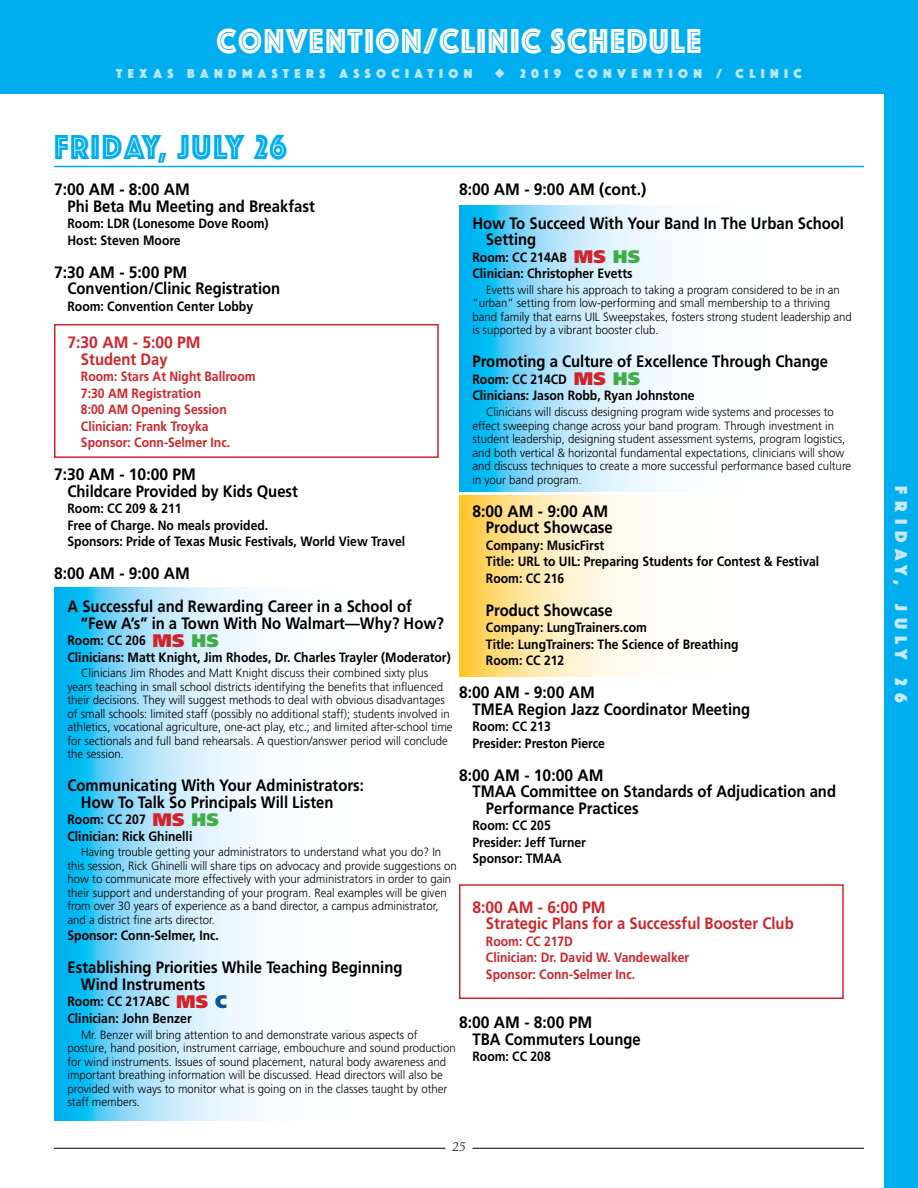
<style>
.page{position:relative;width:918px;height:1188px;background:#fff}
.page>*{position:absolute;margin:0;border:0;box-sizing:border-box;transform-origin:0 0}
.t1{font:36px "Phosphate Inline";letter-spacing:.05em;color:#fff;scale:.9 1}
.t2{font:36px "Phosphate Inline";letter-spacing:.05em;color:#00aeef;scale:.9 1}
.t3{font:18px "Phosphate Solid";letter-spacing:.4em;color:#c7eafb}
.t4{font:700 16.5px/16.5px "Frutiger";color:#000;scale:.95 1}
.t5{font:700 16.5px/16.5px "Frutiger";color:#000;scale:.9 1}
.t6{font:700 16.5px/16.5px "Frutiger";color:#d2232a;scale:.95 1}
.t7{font:700 13.5px/16.5px "Frutiger";color:#000;scale:.9 1}
.t8{font:700 13.5px/16.5px "Frutiger";color:#d2232a;scale:.9 1}
.t9{font:13.5px "Phosphate Solid";letter-spacing:.4em;color:#b9e6fa}
.t10{font:italic 13.5px "Berkeley";color:#000}
.t11{font:300 12px/13.5px "Frutiger";color:#000;scale:.95 1}
.s1{font-weight:900;font-size:18.15px;color:#d2232a}
.s2{font-weight:900;font-size:18.15px;color:#41ad49}
.s3{font-weight:900;font-size:18.15px;color:#085790}
</style>
<div class="page">
<div style="left:0;top:0;width:918px;height:94px;background:#00aeef"></div>
<div style="left:884px;top:94px;width:34px;height:1094px;background:#00aeef"></div>
<hr style="left:54px;top:1148px;width:392px;height:1px;background:#000">
<hr style="left:472px;top:1148px;width:392px;height:1px;background:#000">
<svg style="left:459px;top:496px;width:188px;height:180px;background:#ffe8ad"></svg>
<svg style="left:459px;top:205px;width:210px;height:286px;background:#93dcf8"></svg>
<svg style="left:54px;top:587px;width:210px;height:533px;background:#99dff9"></svg>
<hr style="left:54px;top:166px;width:810px;height:1px;background:#00aeef">
<div style="left:54px;top:324px;width:385px;height:134px;border:2px solid #d2232a"></div>
<div style="left:459px;top:884px;width:385px;height:115px;border:2px solid #d2232a"></div>
<h1 class="t1" style="left:217px;top:15px;width:540px">CONVENTION/CLINIC SCHEDULE</h1>
<p class="t9" style="left:116px;top:64px;width:358px">TEXAS BANDMASTERS ASSOCIATION</p>
<p class="t9" style="left:495px;top:64px;width:309px">◆ 2019 CONVENTION / CLINIC</p>
<h1 class="t2" style="left:54px;top:121px;width:261px">FRIDAY, JULY 26</h1>
<h3 class="t4" style="left:472px;top:172px;width:393px;line-height:33.8px;text-indent:-14px">8:00 AM - 9:00 AM (cont.)<br>How To Succeed With Your Band In The Urban School</h3>
<h3 class="t5" style="left:486px;top:231px;width:57px">Setting</h3>
<p class="t7" style="left:472px;top:249px;width:188px">Room: CC 214AB <span class="s1">MS</span> <span class="s2">HS<br></span>Clinician: Christopher Evetts</p>
<p class="t11" style="left:473px;top:283px;width:401px;text-indent:13px">Evetts will share his approach to taking a program considered to be in an “urban” setting from low-performing and small membership to a thriving band family that earns UIL Sweepstakes, fosters strong student leadership and is supported by a vibrant booster club.</p>
<h3 class="t5" style="left:472px;top:353px;width:397px">Promoting a Culture of Excellence Through Change</h3>
<p class="t7" style="left:472px;top:371px;width:248px">Room: CC 214CD <span class="s1">MS</span> <span class="s2">HS<br></span>Clinicians: Jason Robb, Ryan Johnstone</p>
<p class="t11" style="left:473px;top:405px;width:400px;text-indent:13px">Clinicians will discuss designing program wide systems and processes to effect sweeping change across your band program. Through investment in student leadership, designing student assessment systems, program logistics, and both vertical &amp; horizontal fundamental expectations, clinicians will show and discuss techniques to create a more successful performance based culture in your band program.</p>
<h3 class="t4" style="left:472px;top:503px;width:149px;text-align:right">8:00 AM - 9:00 AM<br>Product Showcase</h3>
<p class="t7" style="left:486px;top:537px;width:372px">Company: MusicFirst<br>Title: URL to UIL: Preparing Students for Contest &amp; Festival<br>Room: CC 216</p>
<h3 class="t5" style="left:486px;top:602px;width:142px">Product Showcase</h3>
<p class="t7" style="left:486px;top:619px;width:282px">Company: LungTrainers.com<br>Title: LungTrainers: The Science of Breathing<br>Room: CC 212</p>
<h3 class="t4" style="left:472px;top:684px;width:294px;text-indent:-14px">8:00 AM - 9:00 AM<br>TMEA Region Jazz Coordinator Meeting</h3>
<p class="t7" style="left:472px;top:718px;width:149px">Room: CC 213<br>Presider: Preston Pierce</p>
<h3 class="t4" style="left:459px;top:767px;width:154px">8:00 AM - 10:00 AM</h3>
<h3 class="t5" style="left:472px;top:783px;width:406px">TMAA Committee on Standards of Adjudication and</h3>
<h3 class="t5" style="left:486px;top:800px;width:171px">Performance Practices</h3>
<p class="t7" style="left:472px;top:817px;width:128px">Room: CC 205<br>Presider: Jeff Turner<br>Sponsor: TMAA</p>
<h3 class="t6" style="left:486px;top:899px;width:325px;text-indent:-13px">8:00 AM - 6:00 PM<br>Strategic Plans for a Successful Booster Club</h3>
<p class="t8" style="left:486px;top:933px;width:227px">Room: CC 217D<br>Clinician: Dr. David W. Vandewalker<br>Sponsor: Conn-Selmer Inc.</p>
<h3 class="t4" style="left:472px;top:1014px;width:179px;text-indent:-14px">8:00 AM - 8:00 PM<br>TBA Commuters Lounge</h3>
<p class="t7" style="left:472px;top:1048px;width:89px">Room: CC 208</p>
<h3 class="t4" style="left:68px;top:181px;width:262px;text-indent:-14px">7:00 AM - 8:00 AM<br>Phi Beta Mu Meeting and Breakfast</h3>
<p class="t7" style="left:68px;top:215px;width:225px">Room: LDR (Lonesome Dove Room)<br>Host: Steven Moore</p>
<h3 class="t4" style="left:68px;top:263px;width:226px;text-indent:-14px">7:30 AM - 5:00 PM<br>Convention/Clinic Registration</h3>
<p class="t7" style="left:68px;top:298px;width:208px">Room: Convention Center Lobby</p>
<h3 class="t6" style="left:81px;top:334px;width:128px;text-indent:-13px">7:30 AM - 5:00 PM<br>Student Day</h3>
<p class="t8" style="left:81px;top:368px;width:196px">Room: Stars At Night Ballroom<br>7:30 AM Registration<br>8:00 AM Opening Session<br>Clinician: Frank Troyka<br>Sponsor: Conn-Selmer Inc.</p>
<h3 class="t4" style="left:68px;top:466px;width:244px;text-indent:-14px">7:30 AM - 10:00 PM<br>Childcare Provided by Kids Quest</h3>
<p class="t7" style="left:68px;top:500px;width:377px">Room: CC 209 &amp; 211<br>Free of Charge. No meals provided.<br>Sponsors: Pride of Texas Music Festivals, World View Travel</p>
<h3 class="t4" style="left:68px;top:557px;width:364px;line-height:33px;text-indent:-14px">8:00 AM - 9:00 AM<br>A Successful and Rewarding Career in a School of</h3>
<h3 class="t5" style="left:81px;top:614px;width:405px">“Few A’s” in a Town With No Walmart—Why? How?</h3>
<p class="t7" style="left:68px;top:632px;width:427px">Room: CC 206 <span class="s1">MS</span> <span class="s2">HS<br></span>Clinicians: Matt Knight, Jim Rhodes, Dr. Charles Trayler (Moderator)</p>
<p class="t11" style="left:68px;top:666px;width:407px;text-indent:13px">Clinicians Jim Rhodes and Matt Knight discuss their combined sixty plus years teaching in small school districts identifying the benefits that influenced their decisions. They will suggest methods to deal with obvious disadvantages of small schools: limited staff (possibly no additional staff); students involved in athletics, vocational agriculture, one-act play, etc.; and limited after-school time for sectionals and full band rehearsals. A question/answer period will conclude the session.</p>
<h3 class="t5" style="left:81px;top:777px;width:316px;text-indent:-13px">Communicating With Your Administrators:<br>How To Talk So Principals Will Listen</h3>
<p class="t7" style="left:68px;top:811px;width:170px">Room: CC 207 <span class="s1">MS</span> <span class="s2">HS<br></span>Clinician: Rick Ghinelli</p>
<p class="t11" style="left:68px;top:845px;width:411px;text-indent:13px">Having trouble getting your administrators to understand what you do? In this session, Rick Ghinelli will share tips on advocacy and provide suggestions on how to communicate more effectively with your administrators in order to gain their support and understanding of your program. Real examples will be given from over 30 years of experience as a band director, a campus administrator, and a district fine arts director.</p>
<p class="t7" style="left:68px;top:927px;width:170px">Sponsor: Conn-Selmer, Inc.</p>
<h3 class="t5" style="left:81px;top:959px;width:359px;text-indent:-13px">Establishing Priorities While Teaching Beginning<br>Wind Instruments</h3>
<p class="t7" style="left:68px;top:993px;width:179px">Room: CC 217ABC <span class="s1">MS</span> <span class="s3">C<br></span>Clinician: John Benzer</p>
<p class="t11" style="left:68px;top:1028px;width:410px;text-indent:13px">Mr. Benzer will bring attention to and demonstrate various aspects of posture, hand position, instrument carriage, embouchure and sound production for wind instruments. Issues of sound placement, natural body awareness and important breathing information will be discussed. Head directors will also be provided with ways to monitor what is going on in the classes taught by other staff members.</p>
<p class="t10" style="left:452px;top:1140px;width:15px">25</p>
<h2 class="t3" style="left:914px;top:486px;width:218px;rotate:90deg">FRIDAY, JULY 26</h2>
</div>
